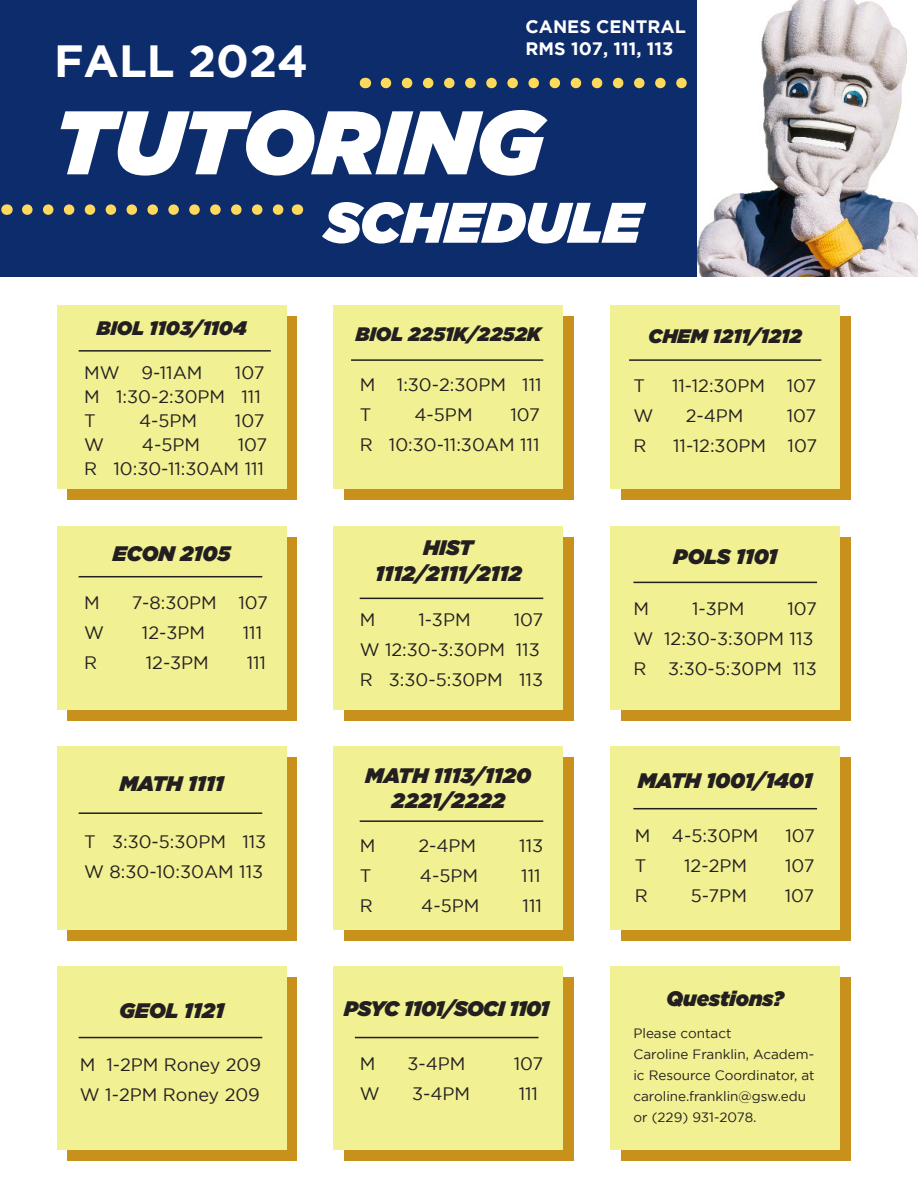
<style>
.page{position:relative;width:918px;height:1188px;background:#fff}
.page>*{position:absolute;margin:0;border:0;box-sizing:border-box;transform-origin:0 0}
.t1{font:italic 900 90px "Gotham";color:#fff}
.t2{font:italic 900 57px "Gotham";color:#fff}
.t3{font:700 45px "Gotham";color:#fff}
.t4{font:italic 900 21px/25.2px "Gotham";color:#231f20;text-align:center}
.t5{font:italic 900 21px "Gotham";letter-spacing:-.025em;color:#231f20}
.t6{font:italic 900 19.5px "Gotham";color:#231f20}
.t7{font:18px "Gotham";color:#231f20}
.t8{font:700 18px "Gotham";color:#fff}
.t9{font:13.5px/21px "Gotham";color:#231f20}
</style>
<div class="page">
<div style="left:0;top:0;width:918px;height:276px;background:#0d2c6b"></div>
<div style="left:68px;top:316px;width:229px;height:184px;background:#c7911c"></div>
<div style="left:57px;top:306px;width:229px;height:183px;background:#f1f093"></div>
<div style="left:68px;top:537px;width:229px;height:183px;background:#c7911c"></div>
<div style="left:57px;top:526px;width:229px;height:184px;background:#f1f093"></div>
<div style="left:68px;top:757px;width:229px;height:184px;background:#c7911c"></div>
<div style="left:57px;top:746px;width:229px;height:184px;background:#f1f093"></div>
<div style="left:68px;top:977px;width:229px;height:184px;background:#c7911c"></div>
<div style="left:57px;top:967px;width:229px;height:183px;background:#f1f093"></div>
<div style="left:344px;top:316px;width:230px;height:184px;background:#c7911c"></div>
<div style="left:334px;top:306px;width:229px;height:183px;background:#f1f093"></div>
<div style="left:344px;top:537px;width:230px;height:183px;background:#c7911c"></div>
<div style="left:334px;top:526px;width:229px;height:184px;background:#f1f093"></div>
<div style="left:344px;top:757px;width:230px;height:184px;background:#c7911c"></div>
<div style="left:334px;top:746px;width:229px;height:184px;background:#f1f093"></div>
<div style="left:344px;top:977px;width:230px;height:184px;background:#c7911c"></div>
<div style="left:334px;top:967px;width:229px;height:183px;background:#f1f093"></div>
<div style="left:621px;top:316px;width:229px;height:184px;background:#c7911c"></div>
<div style="left:610px;top:306px;width:230px;height:183px;background:#f1f093"></div>
<div style="left:621px;top:537px;width:229px;height:183px;background:#c7911c"></div>
<div style="left:610px;top:526px;width:230px;height:184px;background:#f1f093"></div>
<div style="left:621px;top:757px;width:229px;height:184px;background:#c7911c"></div>
<div style="left:610px;top:746px;width:230px;height:184px;background:#f1f093"></div>
<div style="left:621px;top:977px;width:229px;height:184px;background:#c7911c"></div>
<div style="left:610px;top:967px;width:230px;height:183px;background:#f1f093"></div>
<svg style="left:27px;top:204px;width:257px;height:11px"></svg>
<svg style="left:386px;top:78px;width:301px;height:10px"></svg>
<img style="left:697px;top:0;width:221px;height:276px">
<hr style="left:79px;top:576px;width:183px;height:1px;background:#231f20">
<hr style="left:79px;top:812px;width:183px;height:2px;background:#231f20">
<hr style="left:79px;top:1037px;width:183px;height:1px;background:#231f20">
<hr style="left:355px;top:1037px;width:184px;height:1px;background:#231f20">
<hr style="left:360px;top:598px;width:183px;height:1px;background:#231f20">
<hr style="left:360px;top:820px;width:183px;height:2px;background:#231f20">
<hr style="left:633px;top:582px;width:184px;height:1px;background:#231f20">
<hr style="left:633px;top:808px;width:184px;height:1px;background:#231f20">
<hr style="left:79px;top:350px;width:192px;height:2px;background:#231f20">
<hr style="left:351px;top:359px;width:192px;height:2px;background:#231f20">
<hr style="left:629px;top:359px;width:192px;height:2px;background:#231f20">
<p class="t8" style="left:526px;top:16px;width:162px">CANES CENTRAL</p>
<p class="t8" style="left:526px;top:38px;width:149px">RMS 107, 111, 113</p>
<p class="t3" style="left:54px;top:35px;width:256px">FALL 2024</p>
<p class="t1" style="left:54px;top:90px;width:491px">TUTORING</p>
<p class="t2" style="left:324px;top:189px;width:319px">SCHEDULE</p>
<p class="t6" style="left:97px;top:317px;width:151px">BIOL 1103/1104</p>
<p class="t7" style="left:84px;top:362px;width:120px">MW 9-11AM</p>
<p class="t7" style="left:235px;top:362px;width:31px">107</p>
<p class="t7" style="left:84px;top:386px;width:178px">M 1:30-2:30PM 111</p>
<p class="t7" style="left:84px;top:410px;width:13px">T</p>
<p class="t7" style="left:139px;top:410px;width:60px">4-5PM</p>
<p class="t7" style="left:235px;top:410px;width:31px">107</p>
<p class="t7" style="left:84px;top:434px;width:21px">W</p>
<p class="t7" style="left:142px;top:434px;width:60px">4-5PM</p>
<p class="t7" style="left:238px;top:434px;width:31px">107</p>
<p class="t7" style="left:84px;top:458px;width:181px">R 10:30-11:30AM 111</p>
<p class="t4" style="left:113px;top:541px;width:119px">ECON 2105</p>
<p class="t7" style="left:84px;top:592px;width:17px">M</p>
<p class="t7" style="left:132px;top:592px;width:137px">7-8:30PM 107</p>
<p class="t7" style="left:84px;top:622px;width:21px">W</p>
<p class="t7" style="left:142px;top:622px;width:65px">12-3PM</p>
<p class="t7" style="left:243px;top:622px;width:21px">111</p>
<p class="t7" style="left:84px;top:652px;width:15px">R</p>
<p class="t7" style="left:146px;top:652px;width:65px">12-3PM</p>
<p class="t7" style="left:247px;top:652px;width:21px">111</p>
<p class="t4" style="left:120px;top:770px;width:105px">MATH 1111</p>
<p class="t7" style="left:84px;top:832px;width:184px">T 3:30-5:30PM 113</p>
<p class="t7" style="left:84px;top:862px;width:180px">W 8:30-10:30AM 113</p>
<p class="t4" style="left:120px;top:997px;width:106px">GEOL 1121</p>
<p class="t7" style="left:80px;top:1055px;width:183px">M 1-2PM Roney 209</p>
<p class="t7" style="left:80px;top:1085px;width:182px">W 1-2PM Roney 209</p>
<p class="t6" style="left:356px;top:323px;width:187px">BIOL 2251K/2252K</p>
<p class="t7" style="left:360px;top:374px;width:183px">M 1:30-2:30PM 111</p>
<p class="t7" style="left:360px;top:404px;width:13px">T</p>
<p class="t7" style="left:415px;top:404px;width:60px">4-5PM</p>
<p class="t7" style="left:510px;top:404px;width:31px">107</p>
<p class="t7" style="left:360px;top:434px;width:181px">R 10:30-11:30AM 111</p>
<p class="t4" style="left:375px;top:535px;width:148px">HIST<br>1112/2111/2112</p>
<p class="t7" style="left:360px;top:610px;width:17px">M</p>
<p class="t7" style="left:418px;top:610px;width:54px">1-3PM</p>
<p class="t7" style="left:514px;top:610px;width:31px">107</p>
<p class="t7" style="left:360px;top:640px;width:182px">W 12:30-3:30PM 113</p>
<p class="t7" style="left:360px;top:670px;width:185px">R 3:30-5:30PM 113</p>
<p class="t4" style="left:366px;top:763px;width:167px">MATH 1113/1120<br>2221/2222</p>
<p class="t7" style="left:360px;top:835px;width:17px">M</p>
<p class="t7" style="left:418px;top:835px;width:59px">2-4PM</p>
<p class="t7" style="left:519px;top:835px;width:25px">113</p>
<p class="t7" style="left:360px;top:865px;width:13px">T</p>
<p class="t7" style="left:420px;top:865px;width:60px">4-5PM</p>
<p class="t7" style="left:521px;top:865px;width:21px">111</p>
<p class="t7" style="left:360px;top:895px;width:15px">R</p>
<p class="t7" style="left:421px;top:895px;width:60px">4-5PM</p>
<p class="t7" style="left:523px;top:895px;width:21px">111</p>
<p class="t5" style="left:344px;top:997px;width:206px">PSYC 1101/SOCI 1101</p>
<p class="t7" style="left:360px;top:1054px;width:17px">M</p>
<p class="t7" style="left:407px;top:1054px;width:60px">3-4PM</p>
<p class="t7" style="left:514px;top:1054px;width:31px">107</p>
<p class="t7" style="left:360px;top:1084px;width:21px">W</p>
<p class="t7" style="left:412px;top:1084px;width:60px">3-4PM</p>
<p class="t7" style="left:519px;top:1084px;width:21px">111</p>
<p class="t6" style="left:649px;top:324px;width:155px">CHEM 1211/1212</p>
<p class="t7" style="left:633px;top:376px;width:13px">T</p>
<p class="t7" style="left:672px;top:376px;width:146px">11-12:30PM 107</p>
<p class="t7" style="left:633px;top:406px;width:21px">W</p>
<p class="t7" style="left:686px;top:406px;width:59px">2-4PM</p>
<p class="t7" style="left:787px;top:406px;width:31px">107</p>
<p class="t7" style="left:633px;top:436px;width:15px">R</p>
<p class="t7" style="left:673px;top:436px;width:145px">11-12:30PM 107</p>
<p class="t4" style="left:673px;top:544px;width:105px">POLS 1101</p>
<p class="t7" style="left:633px;top:599px;width:17px">M</p>
<p class="t7" style="left:692px;top:599px;width:54px">1-3PM</p>
<p class="t7" style="left:787px;top:599px;width:31px">107</p>
<p class="t7" style="left:633px;top:629px;width:182px">W 12:30-3:30PM 113</p>
<p class="t7" style="left:633px;top:659px;width:185px">R 3:30-5:30PM 113</p>
<p class="t4" style="left:638px;top:767px;width:176px">MATH 1001/1401</p>
<p class="t7" style="left:635px;top:825px;width:125px">M 4-5:30PM</p>
<p class="t7" style="left:786px;top:825px;width:31px">107</p>
<p class="t7" style="left:635px;top:855px;width:13px">T</p>
<p class="t7" style="left:684px;top:855px;width:64px">12-2PM</p>
<p class="t7" style="left:785px;top:855px;width:31px">107</p>
<p class="t7" style="left:635px;top:885px;width:15px">R</p>
<p class="t7" style="left:691px;top:885px;width:58px">5-7PM</p>
<p class="t7" style="left:785px;top:885px;width:31px">107</p>
<p class="t4" style="left:667px;top:985px;width:119px">Questions?</p>
<p class="t9" style="left:633px;top:1022px;width:100px">Please contact</p>
<p class="t9" style="left:633px;top:1043px;width:183px">Caroline Franklin, Academ&shy;ic Resource Coordinator, at</p>
<p class="t9" style="left:633px;top:1085px;width:174px">caroline.franklin@gsw.edu</p>
<p class="t9" style="left:633px;top:1106px;width:125px">or (229) 931-2078.</p>
</div>
